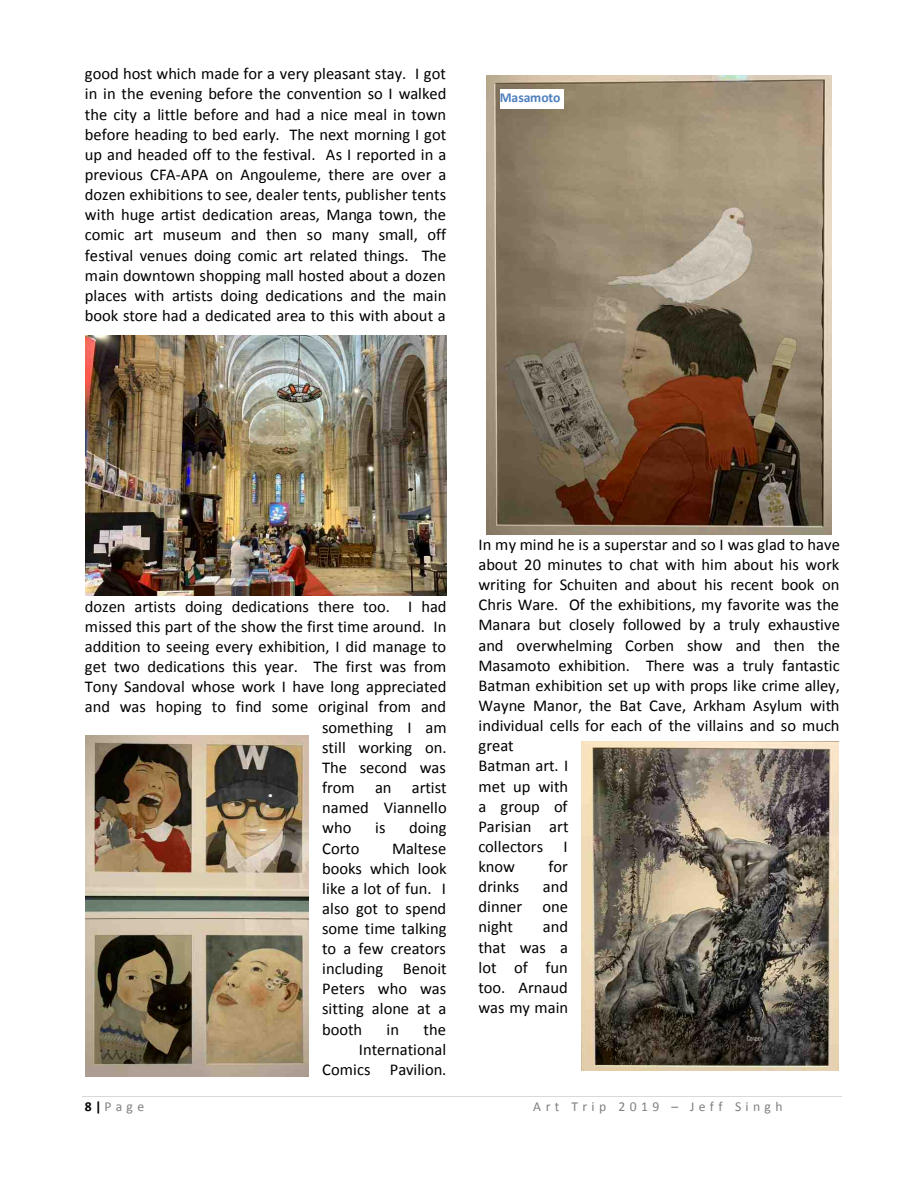
<style>
.page{position:relative;width:918px;height:1188px;background:#fff}
.page>*{position:absolute;margin:0;border:0;box-sizing:border-box;transform-origin:0 0}
.t1{font:16.5px/20.1px "Calibri";color:#000;text-align:justify}
.t2{font:13.65px "Calibri";letter-spacing:.32em;color:#808080}
.t3{font:700 13.65px "Calibri";letter-spacing:-.005em;color:#4f81bd}
.s1{font-weight:700;color:#000}
</style>
<div class="page">
<hr style="left:83px;top:1096px;width:759px;height:1px;background:#d9d9d9">
<img style="left:86px;top:336px;width:361px;height:259px">
<img style="left:86px;top:736px;width:223px;height:341px">
<img style="left:486px;top:76px;width:346px;height:458px">
<img style="left:582px;top:742px;width:256px;height:329px">
<div style="left:500px;top:89px;width:64px;height:20px;background:#fff"></div>
<p class="t1" style="left:85px;top:65px;width:363px">good host which made for a very pleasant stay. I got in in the evening before the convention so I walked the city a little before and had a nice meal in town before heading to bed early. The next morning I got up and headed off to the festival. As I reported in a previous CFA-APA on Angouleme, there are over a dozen exhibitions to see, dealer tents, publisher tents with huge artist dedication areas, Manga town, the comic art museum and then so many small, off festival venues doing comic art related things. The main downtown shopping mall hosted about a dozen places with artists doing dedications and the main book store had a dedicated area to this with about a</p>
<p class="t3" style="left:500px;top:91px;width:62px">Masamoto</p>
<p class="t1" style="left:85px;top:597px;width:363px">dozen artists doing dedications there too. I had</p>
<p class="t1" style="left:85px;top:618px;width:363px">missed this part of the show the first time around. In</p>
<p class="t1" style="left:85px;top:638px;width:363px">addition to seeing every exhibition, I did manage to</p>
<p class="t1" style="left:85px;top:658px;width:363px">get two dedications this year. The first was from</p>
<p class="t1" style="left:85px;top:678px;width:363px">Tony Sandoval whose work I have long appreciated</p>
<p class="t1" style="left:85px;top:698px;width:363px">and was hoping to find some original from and</p>
<p class="t1" style="left:322px;top:718px;width:126px">something I am</p>
<p class="t1" style="left:322px;top:739px;width:126px">still working on.</p>
<p class="t1" style="left:322px;top:759px;width:125px">The second was</p>
<p class="t1" style="left:322px;top:779px;width:126px">from an artist</p>
<p class="t1" style="left:322px;top:799px;width:126px">named Viannello</p>
<p class="t1" style="left:322px;top:819px;width:31px">who</p>
<p class="t1" style="left:375px;top:819px;width:12px">is</p>
<p class="t1" style="left:409px;top:819px;width:39px">doing</p>
<p class="t1" style="left:322px;top:839px;width:39px">Corto</p>
<p class="t1" style="left:322px;top:839px;width:126px;text-indent:70px">Maltese books which look like a lot of fun. I also got to spend some time talking to a few creators including Benoit Peters who was sitting alone at a booth</p>
<p class="t1" style="left:322px;top:1020px;width:126px;text-align:right">the<br>International<br>Comics Pavilion.</p>
<p class="t1" style="left:387px;top:1020px;width:14px">in</p>
<p class="t1" style="left:478px;top:536px;width:363px;text-align:left">In my mind he is a superstar and so I was glad to have about 20 minutes to chat with him about his work writing for Schuiten and about his recent book on<br>Chris Ware. Of the exhibitions, my favorite was the<br>Manara but closely followed by a truly exhaustive and overwhelming Corben show and then the<br>Masamoto exhibition. There was a truly fantastic<br>Batman exhibition set up with props like crime alley,<br>Wayne Manor, the Bat Cave, Arkham Asylum with individual cells for each of the villains and so much great<br>Batman art. I<br>met up with<br>a group of<br>Parisian art<br>collectors I<br>know</p>
<p class="t1" style="left:549px;top:858px;width:21px">for</p>
<p class="t1" style="left:478px;top:878px;width:42px">drinks</p>
<p class="t1" style="left:478px;top:878px;width:91px;text-indent:64px">and dinner one night</p>
<p class="t1" style="left:478px;top:918px;width:91px;text-indent:64px">and that was a lot of fun too. Arnaud was my main</p>
<p class="t2" style="left:85px;top:1101px;width:61px"><span class="s1">8 |</span> Page</p>
<p class="t2" style="left:533px;top:1101px;width:251px">Art Trip 2019 – Jeff Singh</p>
</div>
